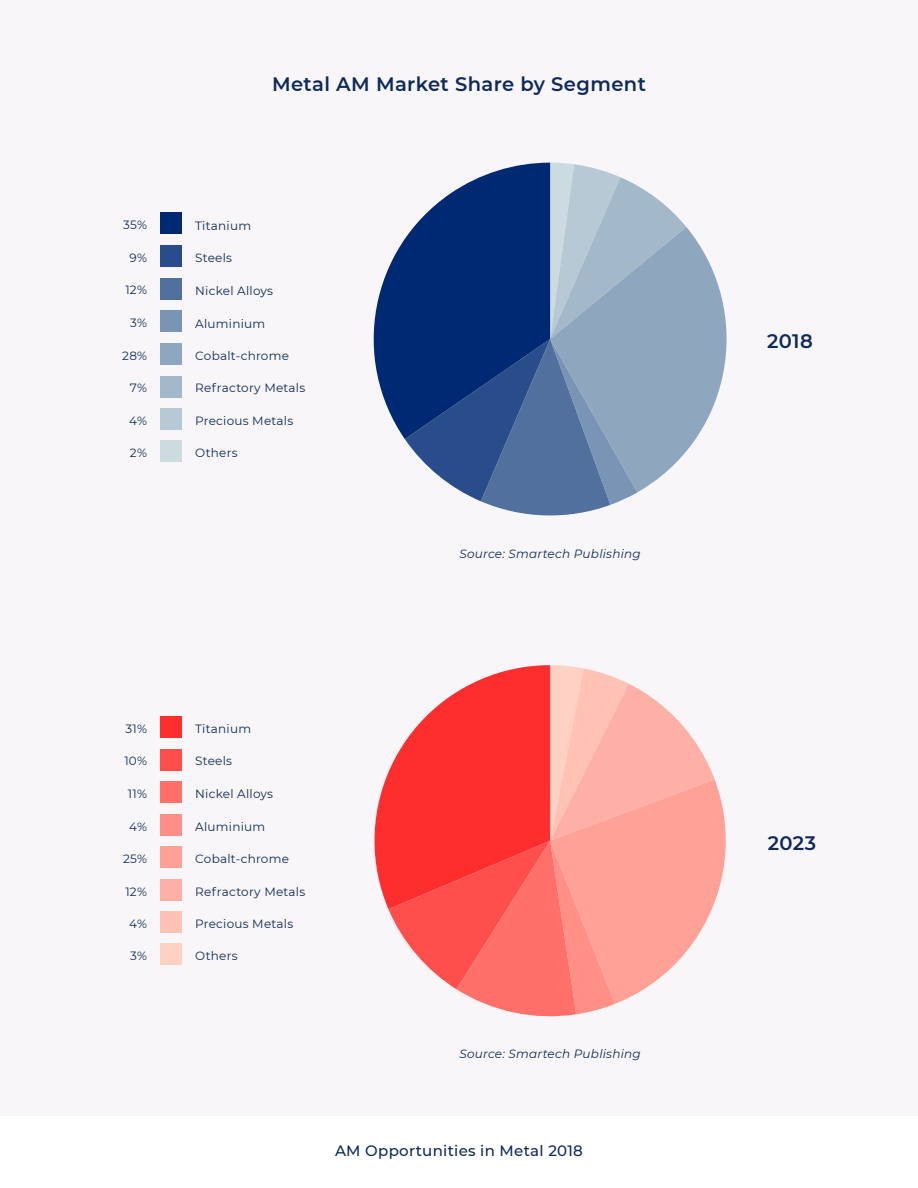
<style>
.page{position:relative;width:918px;height:1188px;background:#f8f6f8}
.page>*{position:absolute;margin:0;border:0;box-sizing:border-box;transform-origin:0 0}
.t1{font:600 19.5px "Montserrat";letter-spacing:.02em;color:#0e2a5b}
.t2{font:500 15px "Montserrat";letter-spacing:.02em;color:#0e2a5b}
.t3{font:12px "Montserrat";letter-spacing:.02em;color:#0e2a5b}
.t4{font:italic 12px "Montserrat";letter-spacing:.02em;color:#0e2a5b}
</style>
<div class="page">
<div style="left:0;top:1117px;width:918px;height:71px;background:#fff"></div>
<div style="left:160px;top:311px;width:22px;height:21px;background:#7a94b5"></div>
<div style="left:160px;top:343px;width:22px;height:22px;background:#8fa6bf"></div>
<div style="left:160px;top:213px;width:22px;height:21px;background:#002973"></div>
<div style="left:160px;top:245px;width:22px;height:22px;background:#294d8a"></div>
<div style="left:160px;top:278px;width:22px;height:21px;background:#52709e"></div>
<div style="left:160px;top:408px;width:22px;height:22px;background:#b8c9d6"></div>
<div style="left:160px;top:376px;width:22px;height:21px;background:#a3b8c9"></div>
<div style="left:160px;top:441px;width:22px;height:21px;background:#ccdbe0"></div>
<div style="left:160px;top:716px;width:22px;height:22px;background:#ff2e2e"></div>
<div style="left:160px;top:749px;width:22px;height:21px;background:#ff4f4d"></div>
<div style="left:160px;top:782px;width:22px;height:21px;background:#ff706b"></div>
<div style="left:160px;top:814px;width:22px;height:22px;background:#ff8f87"></div>
<div style="left:160px;top:847px;width:22px;height:21px;background:#ffa196"></div>
<div style="left:160px;top:911px;width:22px;height:22px;background:#ffc2b5"></div>
<div style="left:160px;top:879px;width:22px;height:21px;background:#ffb0a6"></div>
<div style="left:160px;top:944px;width:22px;height:21px;background:#ffd1c4"></div>
<svg style="left:715px;top:781px;width:11px;height:120px"></svg>
<svg style="left:388px;top:665px;width:327px;height:352px"></svg>
<svg style="left:374px;top:665px;width:176px;height:244px;fill:#ff2e2e"></svg>
<svg style="left:686px;top:227px;width:41px;height:225px;fill:#8fa6bf"></svg>
<svg style="left:405px;top:163px;width:281px;height:353px;background:#94a9c2"></svg>
<svg style="left:373px;top:163px;width:177px;height:276px;fill:#002973"></svg>
<h1 class="t1" style="left:272px;top:70px;width:375px">Metal AM Market Share by Segment</h1>
<p class="t3" style="left:123px;top:217px;width:25px">35%</p>
<p class="t3" style="left:130px;top:249px;width:19px">9%</p>
<p class="t3" style="left:125px;top:282px;width:23px">12%</p>
<p class="t3" style="left:195px;top:217px;width:57px">Titanium</p>
<p class="t3" style="left:195px;top:250px;width:38px">Steels</p>
<p class="t3" style="left:195px;top:282px;width:79px">Nickel Alloys</p>
<p class="t3" style="left:130px;top:315px;width:18px">3%</p>
<p class="t3" style="left:122px;top:347px;width:26px">28%</p>
<p class="t3" style="left:195px;top:315px;width:71px">Aluminium</p>
<p class="t3" style="left:195px;top:347px;width:95px">Cobalt-chrome</p>
<h1 class="t1" style="left:767px;top:328px;width:47px">2018</h1>
<p class="t3" style="left:130px;top:380px;width:19px">7%</p>
<p class="t3" style="left:195px;top:380px;width:111px">Refractory Metals</p>
<p class="t3" style="left:129px;top:412px;width:19px">4%</p>
<p class="t3" style="left:195px;top:412px;width:99px">Precious Metals</p>
<p class="t3" style="left:130px;top:445px;width:19px">2%</p>
<p class="t3" style="left:195px;top:445px;width:44px">Others</p>
<p class="t4" style="left:459px;top:546px;width:183px">Source: Smartech Publishing</p>
<p class="t3" style="left:126px;top:720px;width:23px">31%</p>
<p class="t3" style="left:195px;top:720px;width:57px">Titanium</p>
<p class="t3" style="left:124px;top:753px;width:24px">10%</p>
<p class="t3" style="left:195px;top:753px;width:38px">Steels</p>
<p class="t3" style="left:128px;top:786px;width:21px">11%</p>
<p class="t3" style="left:195px;top:786px;width:79px">Nickel Alloys</p>
<p class="t3" style="left:129px;top:818px;width:19px">4%</p>
<p class="t3" style="left:195px;top:818px;width:71px">Aluminium</p>
<h1 class="t1" style="left:768px;top:829px;width:50px">2023</h1>
<p class="t3" style="left:123px;top:851px;width:25px">25%</p>
<p class="t3" style="left:195px;top:851px;width:95px">Cobalt-chrome</p>
<p class="t3" style="left:125px;top:883px;width:23px">12%</p>
<p class="t3" style="left:195px;top:883px;width:111px">Refractory Metals</p>
<p class="t3" style="left:129px;top:915px;width:19px">4%</p>
<p class="t3" style="left:195px;top:915px;width:99px">Precious Metals</p>
<p class="t3" style="left:130px;top:948px;width:18px">3%</p>
<p class="t3" style="left:195px;top:948px;width:44px">Others</p>
<p class="t4" style="left:459px;top:1045px;width:183px">Source: Smartech Publishing</p>
<p class="t2" style="left:335px;top:1140px;width:249px">AM Opportunities in Metal 2018</p>
</div>
